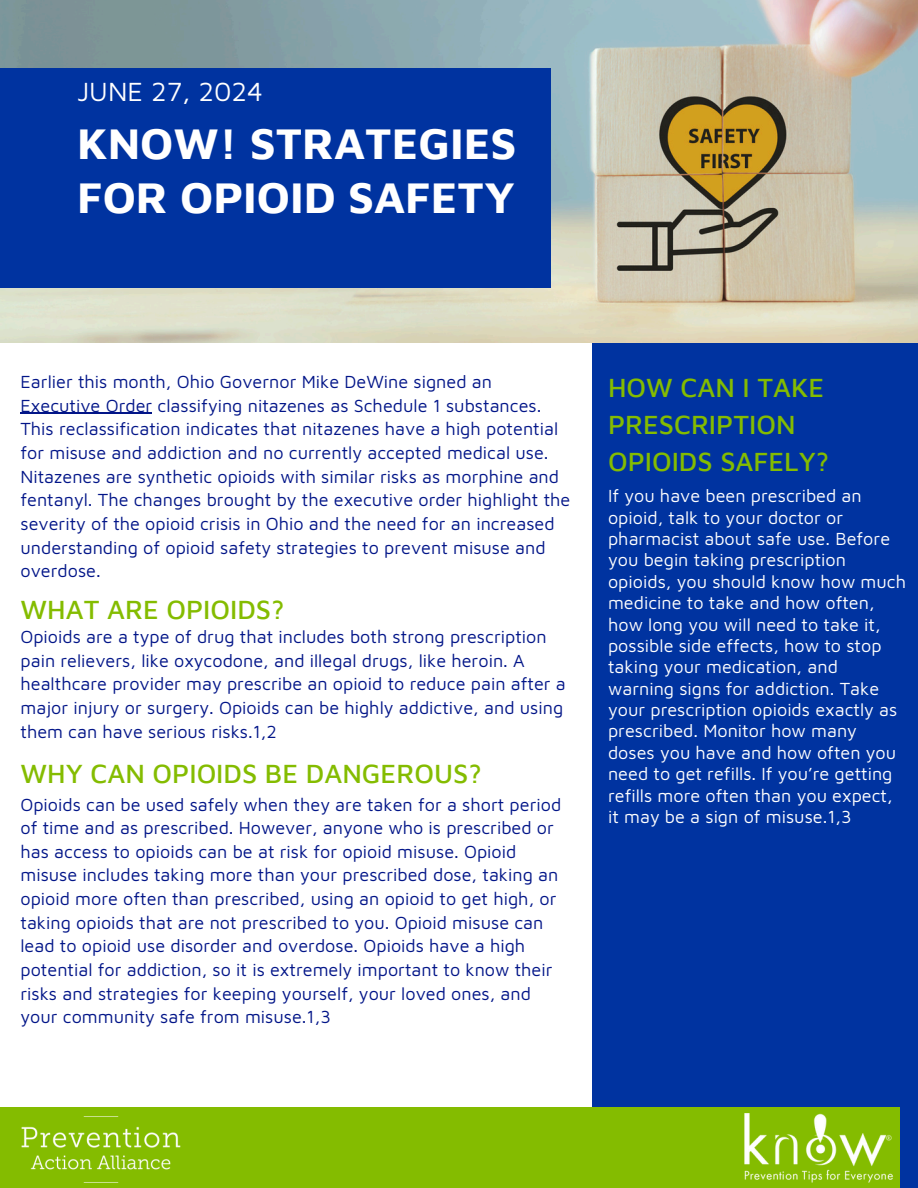
<style>
.page{position:relative;width:918px;height:1188px;background:#fff}
.page>*{position:absolute;margin:0;border:0;box-sizing:border-box;transform-origin:0 0}
.t1{font:700 45px/54px "Maven Pro";color:#fff}
.t2{font:500 27px/37.2px "Maven Pro";color:#84bc00}
.t3{font:27px "Maven Pro";color:#fff}
.t4{font:18px/23.7px "Maven Pro";color:#021588}
.t5{font:18px/21.3px "Maven Pro";color:#fff}
</style>
<div class="page">
<div style="left:593px;top:342px;width:325px;height:846px;background:#0033a0"></div>
<img style="left:0;top:0;width:918px;height:343px">
<div style="left:0;top:68px;width:550px;height:219px;background:#0033a0"></div>
<div style="left:0;top:1107px;width:900px;height:81px;background:#84bc00"></div>
<img style="left:744px;top:1113px;width:149px;height:70px">
<img style="left:21px;top:1116px;width:160px;height:67px">
<hr style="left:20px;top:413px;width:132px;height:1px;background:#021588">
<p class="t3" style="left:77px;top:75px;width:188px">JUNE 27, 2024</p>
<h2 class="t1" style="left:77px;top:115px;width:441px">KNOW! STRATEGIES<br>FOR OPIOID SAFETY</h2>
<p class="t4" style="left:20px;top:370px;width:551px">Earlier this month, Ohio Governor Mike DeWine signed an Executive Order classifying nitazenes as Schedule 1 substances.<br>This reclassification indicates that nitazenes have a high potential for misuse and addiction and no currently accepted medical use.<br>Nitazenes are synthetic opioids with similar risks as morphine and fentanyl. The changes brought by the executive order highlight the severity of the opioid crisis in Ohio and the need for an increased understanding of opioid safety strategies to prevent misuse and overdose.</p>
<h2 class="t2" style="left:20px;top:590px;width:266px">WHAT ARE OPIOIDS?</h2>
<p class="t4" style="left:20px;top:624px;width:547px">Opioids are a type of drug that includes both strong prescription pain relievers, like oxycodone, and illegal drugs, like heroin. A healthcare provider may prescribe an opioid to reduce pain after a major injury or surgery. Opioids can be highly addictive, and using them can have serious risks.1,2</p>
<h2 class="t2" style="left:20px;top:755px;width:463px">WHY CAN OPIOIDS BE DANGEROUS?</h2>
<p class="t4" style="left:20px;top:792px;width:542px">Opioids can be used safely when they are taken for a short period of time and as prescribed. However, anyone who is prescribed or has access to opioids can be at risk for opioid misuse. Opioid misuse includes taking more than your prescribed dose, taking an opioid more often than prescribed, using an opioid to get high, or taking opioids that are not prescribed to you. Opioid misuse can lead to opioid use disorder and overdose. Opioids have a high potential for addiction, so it is extremely important to know their risks and strategies for keeping yourself, your loved ones, and your community safe from misuse.1,3</p>
<p class="t2" style="left:608px;top:368px;width:223px">HOW CAN I TAKE<br>PRESCRIPTION<br>OPIOIDS SAFELY?</p>
<p class="t5" style="left:608px;top:485px;width:299px">If you have been prescribed an opioid, talk to your doctor or pharmacist about safe use. Before you begin taking prescription opioids, you should know how much medicine to take and how often, how long you will need to take it, possible side effects, how to stop taking your medication, and warning signs for addiction. Take your prescription opioids exactly as prescribed. Monitor how many doses you have and how often you need to get refills. If you’re getting refills more often than you expect, it may be a sign of misuse.1,3</p>
</div>
